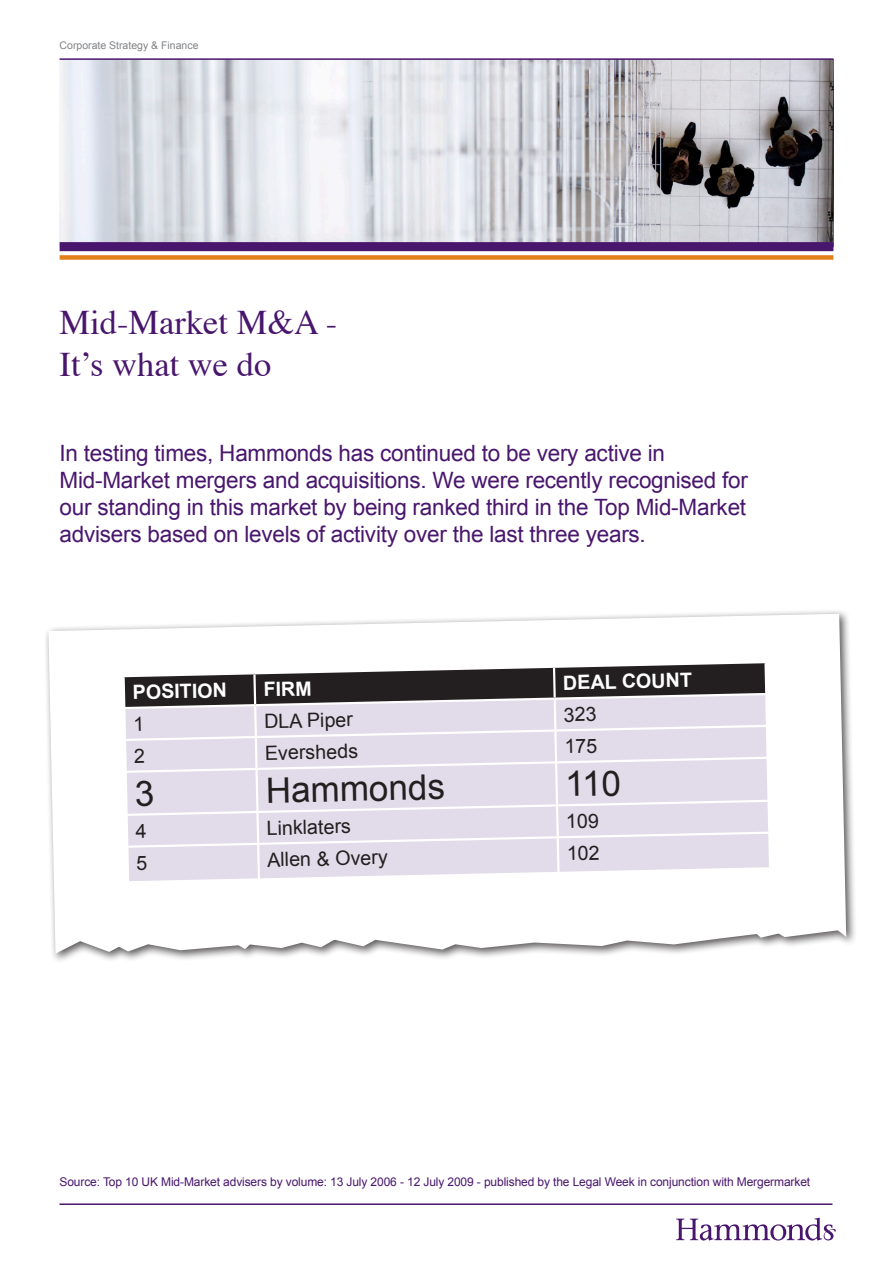
<style>
.page{position:relative;width:893px;height:1263px;background:#fff}
.page>*{position:absolute;margin:0;border:0;box-sizing:border-box;transform-origin:0 0}
.t1{font:35.1px "Arial";color:#231f20}
.t2{font:34.5px/41.4px "Times";color:#49166d}
.t3{font:22.5px "Arial";letter-spacing:-.01em;color:#49166d}
.t4{font:19.65px "Arial";color:#231f20}
.t5{font:700 19.65px "Arial";color:#fff}
.t6{font:12px "Arial";letter-spacing:-.01em;color:#49166d}
.Small_department_hea{font:10.5px "Arial";color:#808285}
</style>
<div class="page">
<img style="left:60px;top:60px;width:773px;height:182px">
<div style="left:43px;top:608px;width:813px;height:355px;background:#231f20;opacity:.75"></div>
<svg style="left:47px;top:613px;width:800px;height:342px"></svg>
<hr style="left:60px;top:1203px;width:772px;height:2px;background:#49166d">
<svg style="left:676px;top:1217px;width:160px;height:23px"></svg>
<hr style="left:60px;top:58px;width:773px;height:2px;background:#49166d">
<div style="left:60px;top:242px;width:773px;height:9px;background:#49166d"></div>
<div style="left:60px;top:255px;width:773px;height:5px;background:#e4801b"></div>
<svg style="left:120px;top:660px;width:653px;height:224px"></svg>
<p class="Small_department_hea" style="left:60px;top:39px;width:140px">Corporate Strategy &amp; Finance</p>
<p class="t2" style="left:60px;top:299px;width:279px">Mid-Market M&amp;A -<br>It’s what we do</p>
<p class="t3" style="left:60px;top:438px;width:607px">In testing times, Hammonds has continued to be very active in</p>
<p class="t3" style="left:60px;top:465px;width:690px">Mid-Market mergers and acquisitions. We were recently recognised for</p>
<p class="t3" style="left:60px;top:492px;width:688px">our standing in this market by being ranked third in the Top Mid-Market</p>
<p class="t3" style="left:60px;top:519px;width:588px">advisers based on levels of activity over the last three years.</p>
<p class="t5" style="left:133px;top:679px;width:96px;rotate:-1deg">POSITION</p>
<p class="t5" style="left:263px;top:676px;width:50px;rotate:-1deg">FIRM</p>
<p class="t5" style="left:563px;top:670px;width:130px;rotate:-1deg">DEAL COUNT</p>
<p class="t4" style="left:264px;top:708px;width:90px;rotate:-1deg">DLA Piper</p>
<p class="t4" style="left:265px;top:740px;width:95px;rotate:-1deg">Eversheds</p>
<p class="t1" style="left:265px;top:767px;width:181px;rotate:-1deg">Hammonds</p>
<p class="t4" style="left:266px;top:815px;width:86px;rotate:-1deg">Linklaters</p>
<p class="t4" style="left:267px;top:847px;width:122px;rotate:-1deg">Allen &amp; Overy</p>
<p class="t6" style="left:60px;top:1174px;width:752px">Source: Top 10 UK Mid-Market advisers by volume: 13 July 2006 - 12 July 2009 - published by the Legal Week in conjunction with Mergermarket</p>
</div>
